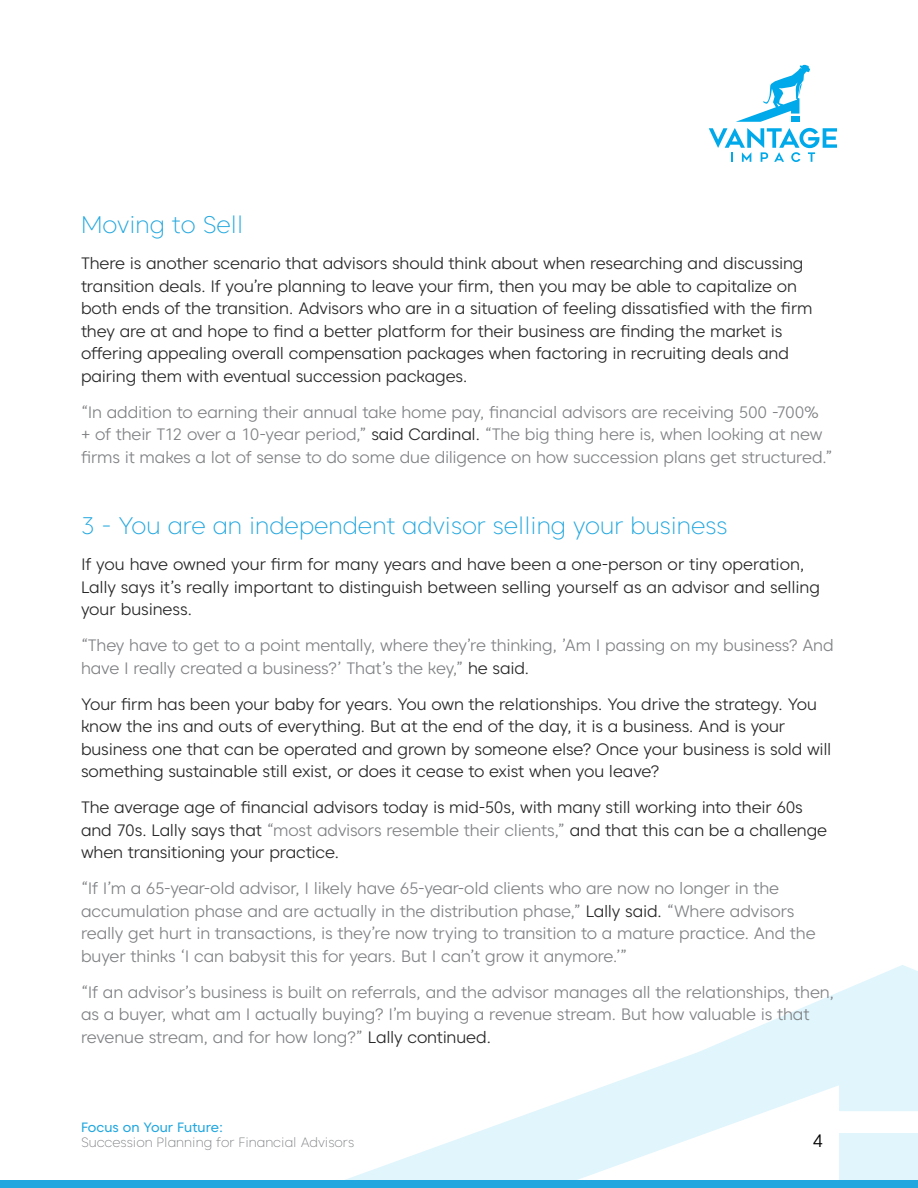
<style>
.page{position:relative;width:918px;height:1188px;background:#fff}
.page>*{position:absolute;margin:0;border:0;box-sizing:border-box;transform-origin:0 0}
.t1{font:200 24px "Caros";color:#22a7df}
.t2{font:300 18px "Caros";color:#000}
.t3{font:300 16.5px/22.5px "Caros";letter-spacing:-.01em;color:#292829}
.t4{font:300 16.5px/22.5px "Caros";letter-spacing:-.01em;color:#808285}
.t5{font:200 13.5px "Caros";color:#808285}
.t6{font:13.5px "Caros";color:#22a7df}
.s1{color:#292829}
.s2{color:#808285}
</style>
<div class="page">
<svg style="left:345px;top:965px;width:573px;height:215px"></svg>
<div style="left:0;top:1180px;width:918px;height:8px;background:#22a7df"></div>
<svg style="left:709px;top:128px;width:128px;height:34px"></svg>
<svg style="left:736px;top:65px;width:74px;height:57px"></svg>
<h1 class="t1" style="left:81px;top:209px;width:164px">Moving to Sell</h1>
<p class="t3" style="left:81px;top:252px;width:733px">There is another scenario that advisors should think about when researching and discussing transition deals. If you’re planning to leave your firm, then you may be able to capitalize on both ends of the transition. Advisors who are in a situation of feeling dissatisfied with the firm they are at and hope to find a better platform for their business are finding the market is offering appealing overall compensation packages when factoring in recruiting deals and pairing them with eventual succession packages.</p>
<p class="t4" style="left:81px;top:400px;width:753px">“In addition to earning their annual take home pay, financial advisors are receiving 500 -700%<br>+ of their T12 over a 10-year period,” <span class="s1">said Cardinal.</span> “The big thing here is, when looking at new firms it makes a lot of sense to do some due diligence on how succession plans get structured.”</p>
<h1 class="t1" style="left:81px;top:510px;width:648px">3 - You are an independent advisor selling your business</h1>
<p class="t3" style="left:81px;top:553px;width:740px">If you have owned your firm for many years and have been a one-person or tiny operation,<br>Lally says it’s really important to distinguish between selling yourself as an advisor and selling your business.</p>
<p class="t4" style="left:81px;top:634px;width:754px">“They have to get to a point mentally, where they’re thinking, ’Am I passing on my business? And have I really created a business?’ That’s the key,” <span class="s1">he said.</span></p>
<p class="t3" style="left:81px;top:692px;width:752px">Your firm has been your baby for years. You own the relationships. You drive the strategy. You know the ins and outs of everything. But at the end of the day, it is a business. And is your business one that can be operated and grown by someone else? Once your business is sold will something sustainable still exist, or does it cease to exist when you leave?</p>
<p class="t3" style="left:81px;top:796px;width:748px">The average age of financial advisors today is mid-50s, with many still working into their 60s and 70s. Lally says that <span class="s2">“most advisors resemble their clients,”</span> and that this can be a challenge when transitioning your practice.</p>
<p class="t4" style="left:81px;top:877px;width:736px">“If I’m a 65-year-old advisor, I likely have 65-year-old clients who are now no longer in the accumulation phase and are actually in the distribution phase,” <span class="s1">Lally said.</span> “Where advisors really get hurt in transactions, is they’re now trying to transition to a mature practice. And the buyer thinks ‘I can babysit this for years. But I can’t grow it anymore.’”</p>
<p class="t4" style="left:81px;top:980px;width:755px">“If an advisor’s business is built on referrals, and the advisor manages all the relationships, then, as a buyer, what am I actually buying? I’m buying a revenue stream. But how valuable is that revenue stream, and for how long?” <span class="s1">Lally continued.</span></p>
<p class="t6" style="left:81px;top:1118px;width:144px">Focus on Your Future:</p>
<p class="t5" style="left:81px;top:1134px;width:275px">Succession Planning for Financial Advisors</p>
<p class="t2" style="left:813px;top:1129px;width:12px">4</p>
</div>
